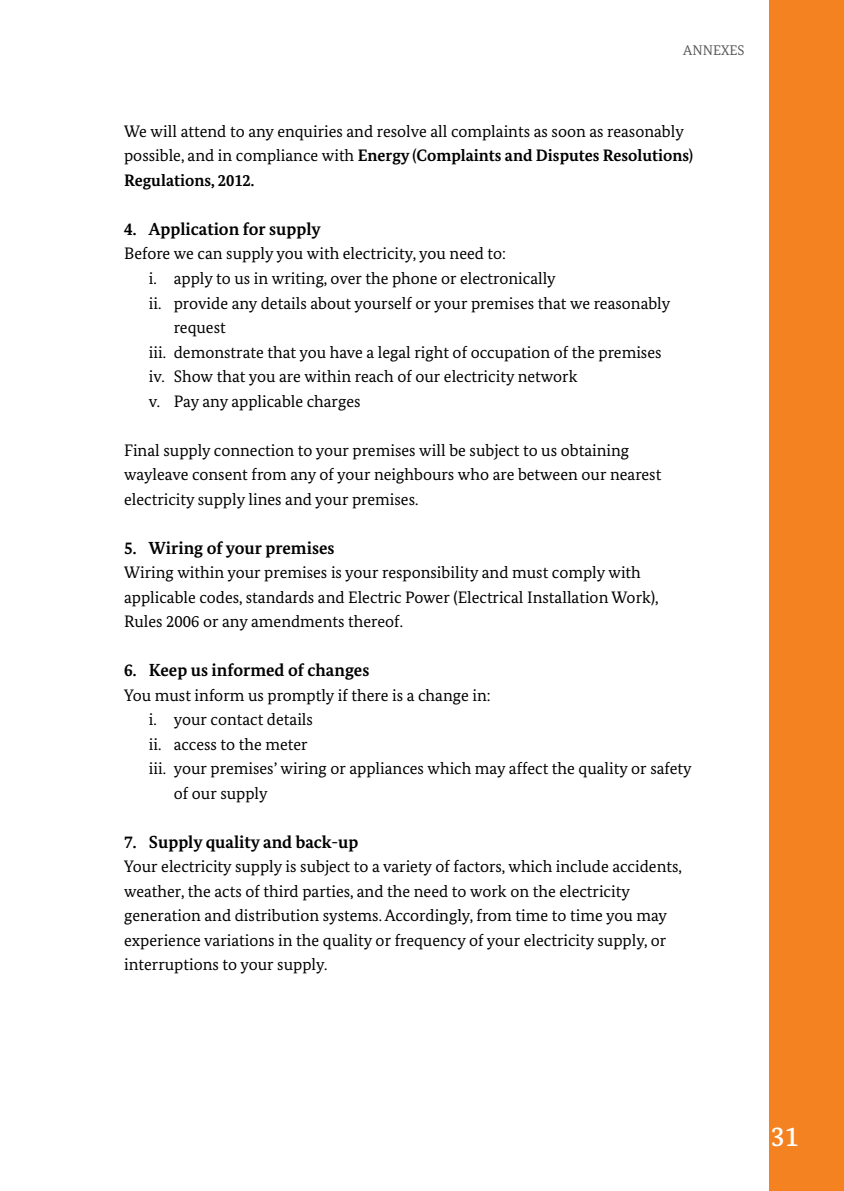
<style>
.page{position:relative;width:844px;height:1191px;background:#fff}
.page>*{position:absolute;margin:0;border:0;box-sizing:border-box;transform-origin:0 0}
.t1{font:500 28px "Bundes Serif";color:#fff}
.t2{font:700 17.5px "Bundes Serif";color:#000}
.t3{font:16.62px/24.5px "Bundes Serif";color:#000}
.t4{font:14px "Bundes Serif";color:#58595b}
.s1{font-weight:700}
</style>
<div class="page">
<div style="left:769px;top:0;width:74px;height:1191px;background:#f58220"></div>
<p class="t4" style="left:683px;top:42px;width:63px">ANNEXES</p>
<p class="t3" style="left:124px;top:119px;width:570px">We will attend to any enquiries and resolve all complaints as soon as reasonably possible, and in compliance with <span class="s1">Energy (Complaints and Disputes Resolutions)<br>Regulations, 2012.</span></p>
<p class="t2" style="left:124px;top:218px;width:198px">4. Application for supply</p>
<p class="t3" style="left:124px;top:241px;width:383px">Before we can supply you with electricity, you need to:</p>
<p class="t3" style="left:149px;top:266px;width:408px">i. apply to us in writing, over the phone or electronically</p>
<p class="t3" style="left:149px;top:290px;width:523px">ii. provide any details about yourself or your premises that we reasonably</p>
<p class="t3" style="left:174px;top:315px;width:54px">request</p>
<p class="t3" style="left:149px;top:339px;width:514px">iii. demonstrate that you have a legal right of occupation of the premises</p>
<p class="t3" style="left:149px;top:364px;width:430px">iv. Show that you are within reach of our electricity network</p>
<p class="t3" style="left:149px;top:388px;width:213px">v. Pay any applicable charges</p>
<p class="t3" style="left:124px;top:437px;width:538px">Final supply connection to your premises will be subject to us obtaining wayleave consent from any of your neighbours who are between our nearest electricity supply lines and your premises.</p>
<p class="t2" style="left:124px;top:537px;width:212px">5. Wiring of your premises</p>
<p class="t3" style="left:124px;top:560px;width:536px">Wiring within your premises is your responsibility and must comply with applicable codes, standards and Electric Power (Electrical Installation Work),<br>Rules 2006 or any amendments thereof.</p>
<p class="t2" style="left:124px;top:659px;width:247px">6. Keep us informed of changes</p>
<p class="t3" style="left:124px;top:682px;width:368px">You must inform us promptly if there is a change in:</p>
<p class="t3" style="left:149px;top:707px;width:165px">i. your contact details</p>
<p class="t3" style="left:149px;top:731px;width:160px">ii. access to the meter</p>
<p class="t3" style="left:149px;top:756px;width:544px">iii. your premises’ wiring or appliances which may affect the quality or safety</p>
<p class="t3" style="left:174px;top:780px;width:95px">of our supply</p>
<p class="t2" style="left:124px;top:831px;width:235px">7. Supply quality and back-up</p>
<p class="t3" style="left:124px;top:854px;width:559px">Your electricity supply is subject to a variety of factors, which include accidents, weather, the acts of third parties, and the need to work on the electricity generation and distribution systems. Accordingly, from time to time you may experience variations in the quality or frequency of your electricity supply, or interruptions to your supply.</p>
<h1 class="t1" style="left:770px;top:1119px;width:29px">31</h1>
</div>
